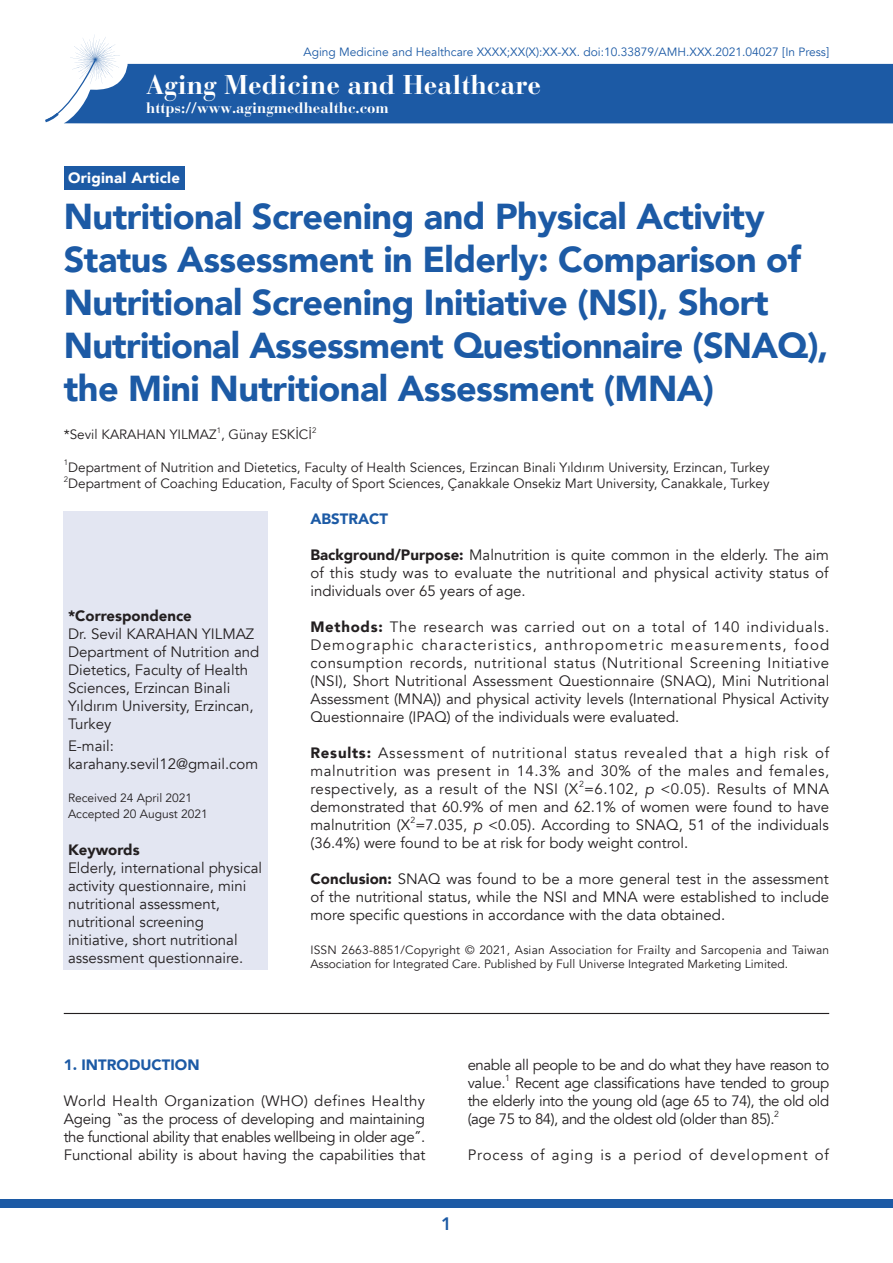
<style>
.page{position:relative;width:893px;height:1263px;background:#fff}
.page>*{position:absolute;margin:0;border:0;box-sizing:border-box;transform-origin:0 0}
.t1{font:900 36px/43.2px "Avenir";letter-spacing:-.015em;color:#1c5aa5}
.t2{font:700 27px "Bauer Bodoni";color:#fff}
.t3{font:800 18px "Avenir";color:#1c5aa5}
.t4{font:15px/18px "Avenir";color:#231f20;text-align:justify}
.t5{font:15px/18px "Avenir";letter-spacing:-.03em;color:#231f20}
.t6{font:15px "Avenir";letter-spacing:.055em;color:#231f20}
.t7{font:700 15px "Bauer Bodoni";color:#fff}
.t8{font:900 15px "Avenir";color:#231f20}
.t9{font:900 15px "Avenir";color:#1c5aa5}
.t10{font:900 15px "Avenir";letter-spacing:.02em;color:#fff}
.t11{font:13.5px "Avenir";color:#231f20}
.t12{font:12px/15.9px "Avenir";color:#231f20}
.t13{font:12px "Avenir";color:#1c5aa5}
.t14{font:8.7px "Avenir";color:#231f20}
.t15{font:7.8px "Avenir";color:#231f20}
.s1{font-weight:900}
.s2{font-style:italic}
.s3{font-family:"Avant Garde LT"}
</style>
<div class="page">
<div style="left:64px;top:64px;width:829px;height:59px;background:#1c5aa5"></div>
<svg style="left:45px;top:35px;width:75px;height:87px"></svg>
<div style="left:0;top:1199px;width:893px;height:9px;background:#1c5aa5"></div>
<div style="left:64px;top:166px;width:120px;height:23px;background:#1c5aa5"></div>
<div style="left:64px;top:511px;width:204px;height:459px;background:#e3e6f2"></div>
<hr style="left:64px;top:1013px;width:765px;height:1px;background:#231f20">
<p class="t13" style="left:303px;top:45px;width:527px">Aging Medicine and Healthcare XXXX;XX(X):XX-XX. doi:10.33879/AMH.XXX.2021.04027 [In Press]</p>
<h2 class="t2" style="left:146px;top:69px;width:396px">Aging Medicine and Healthcare</h2>
<p class="t7" style="left:146px;top:98px;width:244px">https://www.agingmedhealthc.com</p>
<p class="t10" style="left:68px;top:165px;width:114px">Original Article</p>
<h1 class="t1" style="left:64px;top:194px;width:766px">Nutritional Screening and Physical Activity Status Assessment in Elderly: Comparison of Nutritional Screening Initiative (NSI), Short Nutritional Assessment Questionnaire (SNAQ), the Mini Nutritional Assessment (MNA)</h1>
<p class="t15" style="left:217px;top:426px;width:6px">1</p>
<p class="t15" style="left:312px;top:426px;width:6px">2</p>
<p class="t11" style="left:64px;top:427px;width:250px">*Sevil KARAHAN YILMAZ , Günay ESKİCİ</p>
<p class="t15" style="left:64px;top:458px;width:6px">1</p>
<p class="t11" style="left:68px;top:459px;width:703px">Department of Nutrition and Dietetics, Faculty of Health Sciences, Erzincan Binali Yıldırım University, Erzincan, Turkey</p>
<p class="t15" style="left:64px;top:474px;width:6px">2</p>
<p class="t11" style="left:68px;top:475px;width:703px">Department of Coaching Education, Faculty of Sport Sciences, Çanakkale Onsekiz Mart University, Canakkale, Turkey</p>
<p class="t8" style="left:68px;top:602px;width:125px">*Correspondence</p>
<p class="t4" style="left:68px;top:625px;width:193px;text-align:left">Dr. Sevil KARAHAN YILMAZ<br>Department of Nutrition and<br>Dietetics, Faculty of Health<br>Sciences, Erzincan Binali<br>Yıldırım University, Erzincan,<br>Turkey</p>
<p class="t4" style="left:68px;top:737px;width:192px">E-mail: karahany.sevil12@gmail.com</p>
<p class="t12" style="left:68px;top:790px;width:141px">Received 24 April 2021<br>Accepted 20 August 2021</p>
<p class="t8" style="left:68px;top:837px;width:73px">Keywords</p>
<p class="t4" style="left:68px;top:859px;width:196px;text-align:left">Elderly, international physical activity questionnaire, mini nutritional assessment, nutritional screening initiative, short nutritional assessment questionnaire.</p>
<p class="t9" style="left:310px;top:506px;width:79px">ABSTRACT</p>
<p class="t4" style="left:310px;top:546px;width:520px"><span class="s1">Background/Purpose:</span> Malnutrition is quite common in the elderly. The aim of this study was to evaluate the nutritional and physical activity status of individuals over 65 years of age.</p>
<p class="t4" style="left:310px;top:618px;width:521px"><span class="s1">Methods:</span> The research was carried out on a total of 140 individuals.<br>Demographic characteristics, anthropometric measurements, food consumption records, nutritional status (Nutritional Screening Initiative (NSI), Short Nutritional Assessment Questionnaire (SNAQ), Mini Nutritional Assessment (MNA)) and physical activity levels (International Physical Activity Questionnaire (IPAQ) of the individuals were evaluated.</p>
<p class="t4" style="left:310px;top:744px;width:520px"><span class="s1">Results:</span> Assessment of nutritional status revealed that a high risk of malnutrition was present in 14.3% and 30% of the males and females, respectively, as a result of the NSI (X =6.102, <span class="s2">p</span> &lt;0.05). Results of MNA</p>
<p class="t14" style="left:579px;top:779px;width:6px">2</p>
<p class="t4" style="left:310px;top:798px;width:520px">demonstrated that 60.9% of men and 62.1% of women were found to have malnutrition (X =7.035, <span class="s2">p</span> &lt;0.05). According to SNAQ, 51 of the individuals</p>
<p class="t14" style="left:410px;top:815px;width:6px">2</p>
<p class="t4" style="left:310px;top:834px;width:379px">(36.4%) were found to be at risk for body weight control.</p>
<p class="t4" style="left:310px;top:870px;width:520px"><span class="s1">Conclusion:</span> SNAQ was found to be a more general test in the assessment of the nutritional status, while the NSI and MNA were established to include more specific questions in accordance with the data obtained.</p>
<p class="t12" style="left:310px;top:942px;width:520px;line-height:14.4px">ISSN 2663-8851/Copyright © 2021, Asian Association for Frailty and Sarcopenia and Taiwan<br>Association for Integrated Care. Published by Full Universe Integrated Marketing Limited.</p>
<p class="t9" style="left:64px;top:1052px;width:137px">1. INTRODUCTION</p>
<p class="t4" style="left:64px;top:1092px;width:363px">World Health Organization (WHO) defines Healthy Ageing <span class="s3">“</span>as the process of developing and maintaining the functional ability that enables wellbeing in older age<span class="s3">”</span>.<br>Functional ability is about having the capabilities that</p>
<p class="t5" style="left:468px;top:1056px;width:363px">enable all people to be and do what they have reason to value.</p>
<p class="t14" style="left:505px;top:1072px;width:6px">1</p>
<p class="t4" style="left:468px;top:1074px;width:363px;text-indent:47px">Recent age classifications have tended to group the elderly into the young old (age 65 to 74), the old old (age 75 to 84), and the oldest old (older than 85).</p>
<p class="t14" style="left:774px;top:1108px;width:6px">2</p>
<p class="t6" style="left:468px;top:1146px;width:363px">Process of aging is a period of development of</p>
<p class="t3" style="left:441px;top:1210px;width:12px">1</p>
</div>
